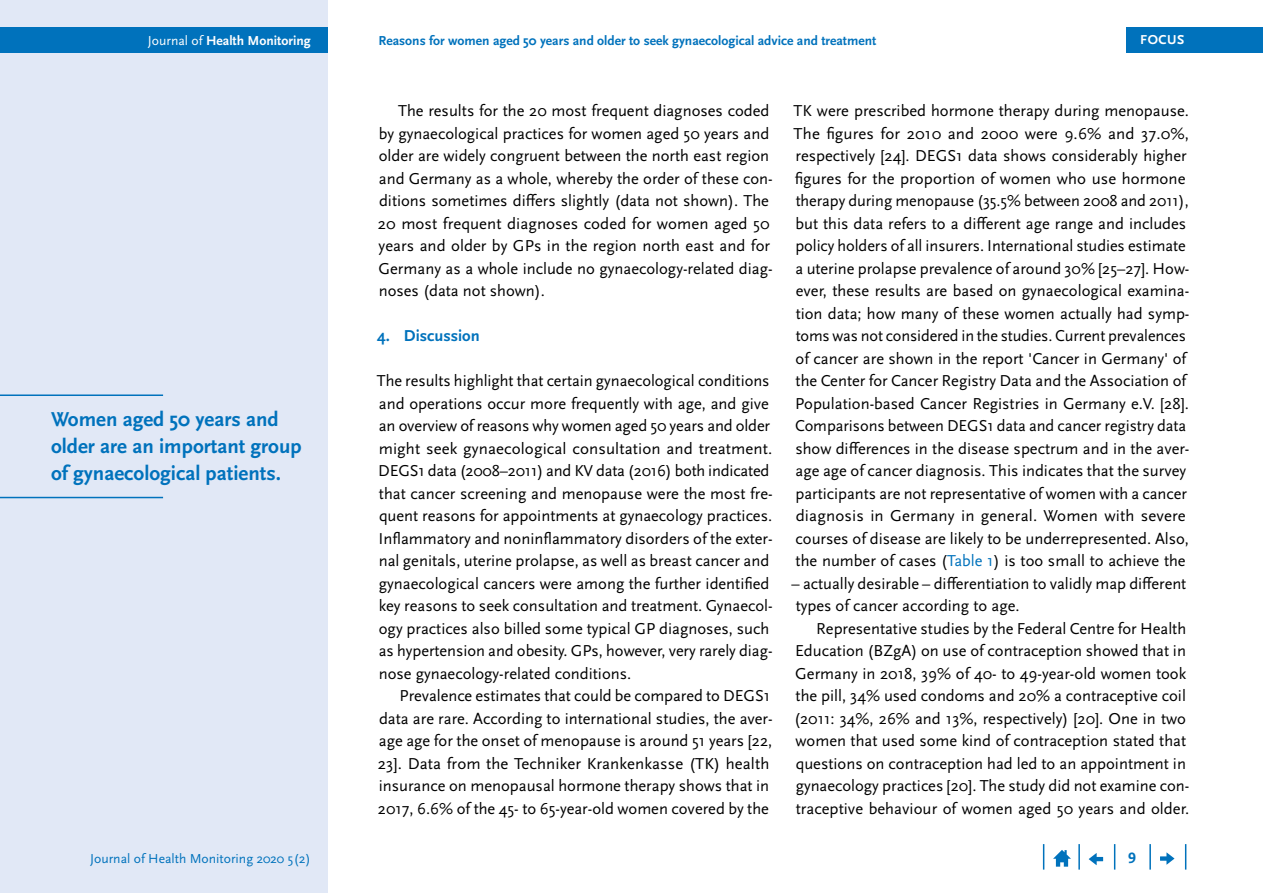
<style>
.page{position:relative;width:1263px;height:893px;background:#fff}
.page>*{position:absolute;margin:0;border:0;box-sizing:border-box;transform-origin:0 0}
.t1{font:700 21px/27px "Scala Sans Pro";color:#0072bc}
.Copy_Einzug{font:16.5px/22.5px "Scala Sans Pro";color:#000}
.Copy{font:16.5px/22.5px "Scala Sans Pro";color:#000}
.t2{font:700 16.5px "Scala Sans Pro";color:#0072bc}
.t3{font:700 15.75px "Scala Sans Pro";color:#0072bc}
.t4{font:700 13.65px "Scala Sans Pro";color:#0072bc}
.t5{font:13.65px "Scala Sans Pro";color:#0072bc}
.t6{font:700 13.65px "Scala Sans Pro";color:#fff}
.t7{font:700 13.5px "Scala Sans Pro";letter-spacing:.04em;color:#fff}
.s1{font-weight:400}
.s2{color:#0072bc}
</style>
<div class="page">
<div style="left:0;top:0;width:327px;height:893px;background:#e1e8f6"></div>
<div style="left:0;top:28px;width:327px;height:25px;background:#0072bc"></div>
<svg style="left:1185px;top:844px;width:1px;height:26px"></svg>
<hr style="left:1149px;top:844px;width:2px;height:26px;background:#0072bc">
<svg style="left:1114px;top:844px;width:1px;height:26px"></svg>
<hr style="left:1078px;top:844px;width:2px;height:26px;background:#0072bc">
<svg style="left:1043px;top:844px;width:1px;height:26px"></svg>
<svg style="left:1053px;top:850px;width:18px;height:17px"></svg>
<svg style="left:1089px;top:853px;width:14px;height:12px"></svg>
<svg style="left:1160px;top:852px;width:14px;height:13px"></svg>
<div style="left:1126px;top:28px;width:137px;height:25px;background:#0072bc"></div>
<hr style="left:0;top:394px;width:163px;height:2px;background:#0072bc">
<hr style="left:0;top:497px;width:163px;height:1px;background:#0072bc">
<p class="t6" style="left:148px;top:33px;width:164px"><span class="s1">Journal of</span> Health Monitoring</p>
<p class="t1" style="left:51px;top:405px;width:252px">Women aged 50 years and older are an important group of gynaecological patients.</p>
<p class="t5" style="left:90px;top:850px;width:222px">Journal of Health Monitoring 2020 5(2)</p>
<p class="t4" style="left:378px;top:33px;width:499px">Reasons for women aged 50 years and older to seek gynaecological advice and treatment</p>
<p class="t7" style="left:1140px;top:32px;width:46px">FOCUS</p>
<p class="Copy_Einzug" style="left:378px;top:99px;width:396px;text-indent:20px">The results for the 20 most frequent diagnoses coded by gynaecological practices for women aged 50 years and older are widely congruent between the north east region and Germany as a whole, whereby the order of these con&shy;ditions sometimes differs slightly (data not shown). The 20 most frequent diagnoses coded for women aged 50 years and older by GPs in the region north east and for Germany as a whole include no gynaecology-related diag&shy;noses (data not shown).</p>
<h1 class="t2" style="left:377px;top:326px;width:104px">4. Discussion</h1>
<p class="Copy" style="left:377px;top:369px;width:397px">The results highlight that certain gynaecological conditions and operations occur more frequently with age, and give an overview of reasons why women aged 50 years and older might seek gynaecological consultation and treatment.<br>DEGS1 data (2008–2011) and KV data (2016) both indicated that cancer screening and menopause were the most fre&shy;quent reasons for appointments at gynaecology practices.<br>Inflammatory and noninflammatory disorders of the exter&shy;nal genitals, uterine prolapse, as well as breast cancer and gynaecological cancers were among the further identified key reasons to seek consultation and treatment. Gynaecol&shy;ogy practices also billed some typical GP diagnoses, such as hypertension and obesity. GPs, however, very rarely diag&shy;nose gynaecology-related conditions.</p>
<p class="Copy_Einzug" style="left:378px;top:684px;width:396px;text-indent:22px">Prevalence estimates that could be compared to DEGS1 data are rare. According to international studies, the aver&shy;age age for the onset of menopause is around 51 years [22, 23]. Data from the Techniker Krankenkasse (TK) health insurance on menopausal hormone therapy shows that in 2017, 6.6% of the 45- to 65-year-old women covered by the</p>
<p class="Copy_Einzug" style="left:794px;top:99px;width:397px">TK were prescribed hormone therapy during menopause.<br>The figures for 2010 and 2000 were 9.6% and 37.0%, respectively [24]. DEGS1 data shows considerably higher figures for the proportion of women who use hormone therapy during menopause (35.5% between 2008 and 2011), but this data refers to a different age range and includes policy holders of all insurers. International studies estimate a uterine prolapse prevalence of around 30% [25–27]. How&shy;ever, these results are based on gynaecological examina&shy;tion data; how many of these women actually had symp&shy;toms was not considered in the studies. Current prevalences of cancer are shown in the report 'Cancer in Germany' of the Center for Cancer Registry Data and the Association of Population-based Cancer Registries in Germany e.V. [28].<br>Comparisons between DEGS1 data and cancer registry data show differences in the disease spectrum and in the aver&shy;age age of cancer diagnosis. This indicates that the survey participants are not representative of women with a cancer diagnosis in Germany in general. Women with severe courses of disease are likely to be underrepresented. Also, the number of cases (<span class="s2">Table 1</span>) is too small to achieve the</p>
<p class="Copy_Einzug" style="left:792px;top:572px;width:396px">– actually desirable – differentiation to validly map different types of cancer according to age.</p>
<p class="Copy_Einzug" style="left:794px;top:617px;width:397px;text-indent:22px">Representative studies by the Federal Centre for Health Education (BZgA) on use of contraception showed that in Germany in 2018, 39% of 40- to 49-year-old women took the pill, 34% used condoms and 20% a contraceptive coil (2011: 34%, 26% and 13%, respectively) [20]. One in two women that used some kind of contraception stated that questions on contraception had led to an appointment in gynaecology practices [20]. The study did not examine con&shy;traceptive behaviour of women aged 50 years and older.</p>
<p class="t3" style="left:1128px;top:849px;width:9px">9</p>
</div>
